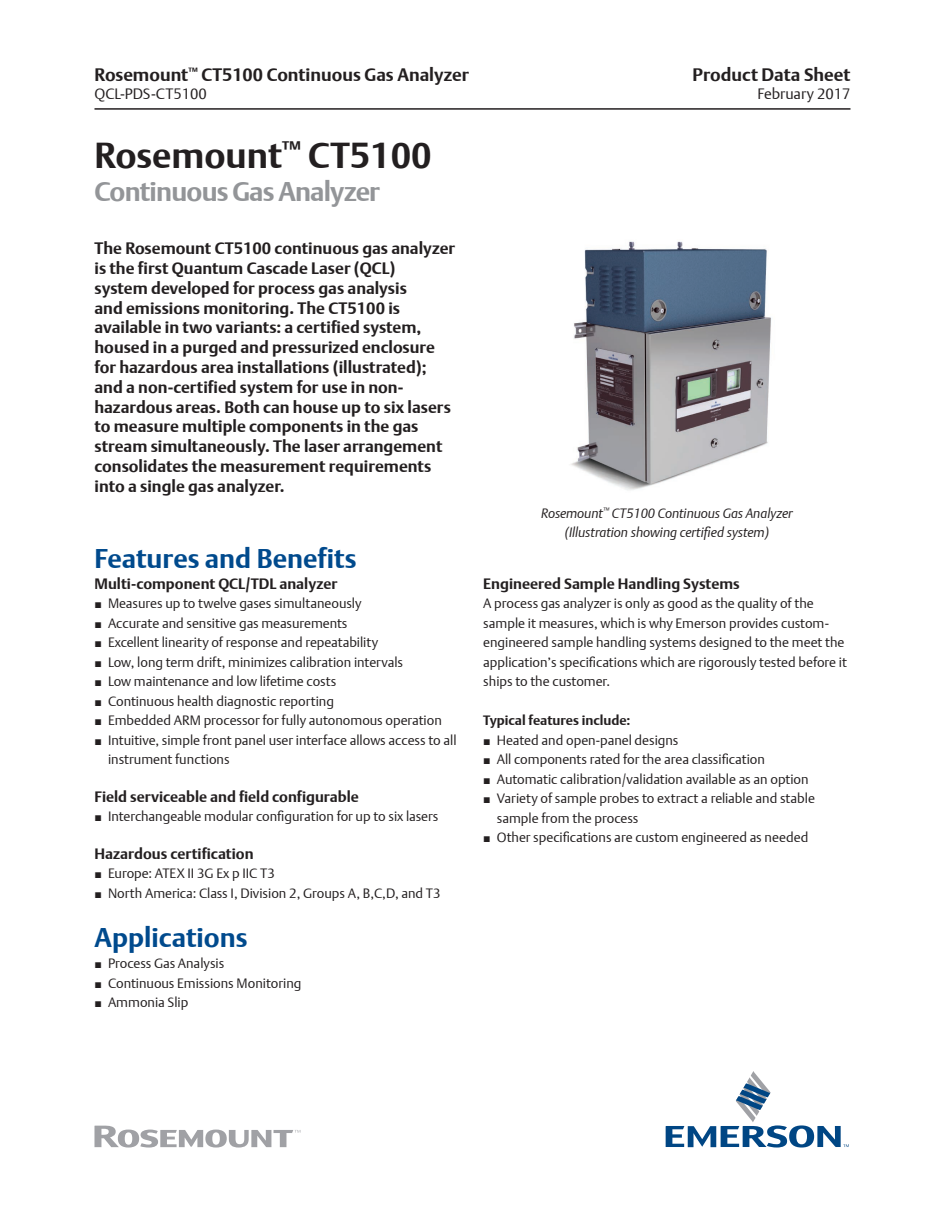
<style>
.page{position:relative;width:945px;height:1215px;background:#fff}
.page>*{position:absolute;margin:0;border:0;box-sizing:border-box;transform-origin:0 0}
.t1{font:700 36px "DTL Argo T";color:#231f20}
.t2{font:700 27px "DTL Argo T";color:#004a8d}
.t3{font:700 27px "DTL Argo T";letter-spacing:-.03em;color:#939598}
.t4{font:700 18px "DTL Argo T";color:#231f20}
.t5{font:700 16.5px/19.8px "DTL Argo T";color:#231f20}
.t6{font:700 15px "DTL Argo T";color:#231f20}
.t7{font:15px "DTL Argo T Light";color:#231f20}
.t8{font:13.5px/19.5px "DTL Argo T Light";color:#231f20}
.t9{font:italic 13.5px/19.5px "DTL Argo T Light";letter-spacing:-.005em;color:#231f20;text-align:center}
.t10{font:700 13.5px "DTL Argo T";color:#231f20}
.s1{font-family:"Abacus Three SSK"}
</style>
<div class="page">
<hr style="left:94px;top:108px;width:756px;height:2px;background:#231f20">
<img style="left:571px;top:241px;width:201px;height:249px">
<svg style="left:666px;top:1071px;width:183px;height:77px"></svg>
<svg style="left:94px;top:1126px;width:206px;height:22px"></svg>
<h3 class="t4" style="left:94px;top:64px;width:376px">Rosemount<sup>™</sup> CT5100 Continuous Gas Analyzer</h3>
<p class="t7" style="left:94px;top:85px;width:114px">QCL-PDS-CT5100</p>
<h3 class="t4" style="left:693px;top:64px;width:159px">Product Data Sheet</h3>
<p class="t7" style="left:757px;top:85px;width:95px">February 2017</p>
<h1 class="t1" style="left:94px;top:134px;width:339px">Rosemount<sup>™</sup> CT5100</h1>
<h2 class="t3" style="left:94px;top:175px;width:287px">Continuous Gas Analyzer</h2>
<p class="t5" style="left:94px;top:238px;width:362px">The Rosemount CT5100 continuous gas analyzer is the first Quantum Cascade Laser (QCL)<br>system developed for process gas analysis<br>and emissions monitoring. The CT5100 is available in two variants: a certified system, housed in a purged and pressurized enclosure for hazardous area installations (illustrated); and a non-certified system for use in non&shy;hazardous areas. Both can house up to six lasers to measure multiple components in the gas stream simultaneously. The laser arrangement consolidates the measurement requirements into a single gas analyzer.</p>
<h2 class="t2" style="left:94px;top:542px;width:264px">Features and Benefits</h2>
<p class="t6" style="left:94px;top:575px;width:244px">Multi-component QCL/TDL analyzer</p>
<p class="t8" style="left:94px;top:594px;width:269px"><span class="s1">J</span> Measures up to twelve gases simultaneously</p>
<p class="t8" style="left:94px;top:613px;width:255px"><span class="s1">J</span> Accurate and sensitive gas measurements</p>
<p class="t8" style="left:94px;top:633px;width:285px"><span class="s1">J</span> Excellent linearity of response and repeatability</p>
<p class="t8" style="left:94px;top:652px;width:310px"><span class="s1">J</span> Low, long term drift, minimizes calibration intervals</p>
<p class="t8" style="left:94px;top:672px;width:243px"><span class="s1">J</span> Low maintenance and low lifetime costs</p>
<p class="t8" style="left:94px;top:691px;width:241px"><span class="s1">J</span> Continuous health diagnostic reporting</p>
<p class="t8" style="left:94px;top:711px;width:349px"><span class="s1">J</span> Embedded ARM processor for fully autonomous operation</p>
<p class="t8" style="left:94px;top:730px;width:364px"><span class="s1">J</span> Intuitive, simple front panel user interface allows access to all</p>
<p class="t8" style="left:108px;top:750px;width:123px">instrument functions</p>
<p class="t6" style="left:94px;top:788px;width:266px">Field serviceable and field configurable</p>
<p class="t8" style="left:94px;top:807px;width:345px"><span class="s1">J</span> Interchangeable modular configuration for up to six lasers</p>
<p class="t6" style="left:94px;top:845px;width:161px">Hazardous certification</p>
<p class="t8" style="left:94px;top:864px;width:348px"><span class="s1">J</span> Europe: ATEX II 3G Ex p IIC T3<br><span class="s1">J</span> North America: Class I, Division 2, Groups A, B,C,D, and T3</p>
<h2 class="t2" style="left:94px;top:922px;width:155px">Applications</h2>
<p class="t8" style="left:94px;top:954px;width:208px"><span class="s1">J</span> Process Gas Analysis<br><span class="s1">J</span> Continuous Emissions Monitoring<br><span class="s1">J</span> Ammonia Slip</p>
<p class="t9" style="left:541px;top:503px;width:253px">Rosemount<sup>™</sup> CT5100 Continuous Gas Analyzer (Illustration showing certified system)</p>
<p class="t6" style="left:483px;top:575px;width:258px">Engineered Sample Handling Systems</p>
<p class="t8" style="left:483px;top:594px;width:365px">A process gas analyzer is only as good as the quality of the sample it measures, which is why Emerson provides custom&shy;engineered sample handling systems designed to the meet the application’s specifications which are rigorously tested before it ships to the customer.</p>
<p class="t10" style="left:483px;top:712px;width:149px">Typical features include:</p>
<p class="t8" style="left:483px;top:730px;width:197px"><span class="s1">J</span> Heated and open-panel designs</p>
<p class="t8" style="left:483px;top:750px;width:283px"><span class="s1">J</span> All components rated for the area classification</p>
<p class="t8" style="left:483px;top:769px;width:327px"><span class="s1">J</span> Automatic calibration/validation available as an option</p>
<p class="t8" style="left:483px;top:789px;width:333px"><span class="s1">J</span> Variety of sample probes to extract a reliable and stable</p>
<p class="t8" style="left:497px;top:808px;width:143px">sample from the process</p>
<p class="t8" style="left:483px;top:828px;width:327px"><span class="s1">J</span> Other specifications are custom engineered as needed</p>
</div>
